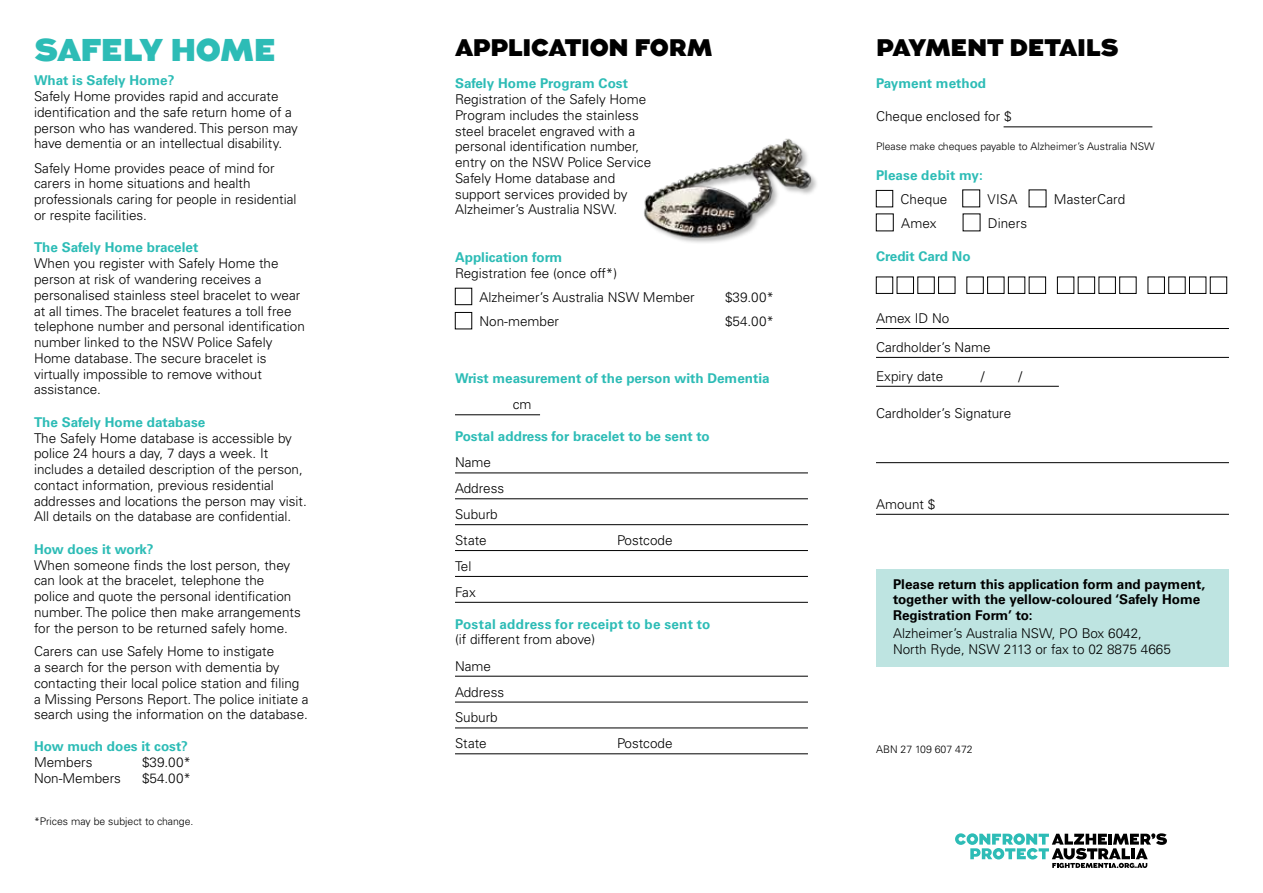
<style>
.page{position:relative;width:1263px;height:893px;background:#fff}
.page>*{position:absolute;margin:0;border:0;box-sizing:border-box;transform-origin:0 0}
.t1{font:900 31.5px "Augustus";letter-spacing:-.02em;color:#2dbcb6}
.t2{font:900 24px "Augustus";letter-spacing:-.015em;color:#000}
.t3{font:300 13.5px/15.8px "Univers";color:#000}
.t4{font:700 13.5px "Univers";color:#2dbcb6}
.t5{font:700 13.5px/15.8px "Univers";color:#000}
.t6{font:700 13.5px "Univers";letter-spacing:.02em;color:#2dbcb6}
.t7{font:300 10.5px "Univers";color:#000}
</style>
<div class="page">
<div style="left:876px;top:569px;width:353px;height:97px;background:#bee4e1"></div>
<svg style="left:955px;top:833px;width:212px;height:35px"></svg>
<hr style="left:455px;top:414px;width:85px;height:1px;background:#000">
<hr style="left:455px;top:473px;width:353px;height:1px;background:#000">
<hr style="left:455px;top:498px;width:353px;height:1px;background:#000">
<hr style="left:455px;top:524px;width:353px;height:1px;background:#000">
<hr style="left:455px;top:550px;width:353px;height:1px;background:#000">
<hr style="left:455px;top:576px;width:353px;height:1px;background:#000">
<hr style="left:455px;top:602px;width:353px;height:1px;background:#000">
<hr style="left:455px;top:676px;width:353px;height:1px;background:#000">
<hr style="left:455px;top:702px;width:353px;height:1px;background:#000">
<hr style="left:455px;top:728px;width:353px;height:1px;background:#000">
<hr style="left:455px;top:753px;width:353px;height:1px;background:#000">
<div style="left:455px;top:288px;width:17px;height:17px;border:1px solid #000"></div>
<div style="left:455px;top:312px;width:17px;height:17px;border:1px solid #000"></div>
<hr style="left:1003px;top:127px;width:149px;height:1px;background:#000">
<hr style="left:876px;top:328px;width:353px;height:1px;background:#000">
<hr style="left:876px;top:357px;width:353px;height:1px;background:#000">
<hr style="left:876px;top:386px;width:183px;height:1px;background:#000">
<hr style="left:876px;top:462px;width:353px;height:1px;background:#000">
<hr style="left:876px;top:514px;width:353px;height:1px;background:#000">
<div style="left:876px;top:190px;width:17px;height:17px;border:1px solid #000"></div>
<div style="left:962px;top:190px;width:18px;height:17px;border:1px solid #000"></div>
<div style="left:876px;top:277px;width:17px;height:17px;border:1px solid #000"></div>
<div style="left:897px;top:277px;width:17px;height:17px;border:1px solid #000"></div>
<div style="left:938px;top:277px;width:17px;height:17px;border:1px solid #000"></div>
<div style="left:987px;top:277px;width:17px;height:17px;border:1px solid #000"></div>
<div style="left:1008px;top:277px;width:17px;height:17px;border:1px solid #000"></div>
<div style="left:1029px;top:277px;width:17px;height:17px;border:1px solid #000"></div>
<div style="left:1057px;top:277px;width:17px;height:17px;border:1px solid #000"></div>
<div style="left:1078px;top:277px;width:17px;height:17px;border:1px solid #000"></div>
<div style="left:1099px;top:277px;width:17px;height:17px;border:1px solid #000"></div>
<div style="left:1119px;top:277px;width:17px;height:17px;border:1px solid #000"></div>
<div style="left:1148px;top:277px;width:17px;height:17px;border:1px solid #000"></div>
<div style="left:1168px;top:277px;width:17px;height:17px;border:1px solid #000"></div>
<div style="left:1189px;top:277px;width:17px;height:17px;border:1px solid #000"></div>
<div style="left:1210px;top:277px;width:17px;height:17px;border:1px solid #000"></div>
<img style="left:644px;top:138px;width:173px;height:105px">
<h1 class="t1" style="left:34px;top:32px;width:244px">SAFELY HOME</h1>
<p class="t4" style="left:34px;top:73px;width:142px">What is Safely Home?</p>
<p class="t3" style="left:34px;top:89px;width:265px">Safely Home provides rapid and accurate identification and the safe return home of a person who has wandered. This person may have dementia or an intellectual disability.</p>
<p class="t3" style="left:34px;top:160px;width:264px">Safely Home provides peace of mind for carers in home situations and health professionals caring for people in residential or respite facilities.</p>
<p class="t4" style="left:34px;top:240px;width:166px">The Safely Home bracelet</p>
<p class="t3" style="left:34px;top:256px;width:272px">When you register with Safely Home the person at risk of wandering receives a personalised stainless steel bracelet to wear at all times. The bracelet features a toll free telephone number and personal identification number linked to the NSW Police Safely Home database. The secure bracelet is virtually impossible to remove without assistance.</p>
<p class="t4" style="left:34px;top:414px;width:173px">The Safely Home database</p>
<p class="t3" style="left:34px;top:430px;width:274px">The Safely Home database is accessible by police 24 hours a day, 7 days a week. It includes a detailed description of the person, contact information, previous residential addresses and locations the person may visit.<br>All details on the database are confidential.</p>
<p class="t4" style="left:34px;top:541px;width:121px">How does it work?</p>
<p class="t3" style="left:34px;top:557px;width:268px">When someone finds the lost person, they can look at the bracelet, telephone the police and quote the personal identification number. The police then make arrangements for the person to be returned safely home.</p>
<p class="t3" style="left:34px;top:644px;width:276px">Carers can use Safely Home to instigate<br>a search for the person with dementia by contacting their local police station and filing a Missing Persons Report. The police initiate a search using the information on the database.</p>
<p class="t4" style="left:34px;top:738px;width:155px">How much does it cost?</p>
<p class="t3" style="left:34px;top:754px;width:60px">Members</p>
<p class="t3" style="left:142px;top:754px;width:51px">$39.00*</p>
<p class="t3" style="left:34px;top:770px;width:89px">Non-Members</p>
<p class="t3" style="left:142px;top:770px;width:51px">$54.00*</p>
<p class="t7" style="left:34px;top:815px;width:161px">*Prices may be subject to change.</p>
<h2 class="t2" style="left:455px;top:34px;width:259px">APPLICATION FORM</h2>
<p class="t4" style="left:455px;top:76px;width:174px">Safely Home Program Cost</p>
<p class="t3" style="left:455px;top:91px;width:198px">Registration of the Safely Home<br>Program includes the stainless steel bracelet engraved with a personal identification number, entry on the NSW Police Service<br>Safely Home database and support services provided by<br>Alzheimer’s Australia NSW.</p>
<p class="t4" style="left:455px;top:249px;width:109px">Application form</p>
<p class="t3" style="left:479px;top:261px;width:217px;line-height:24.2px;text-indent:-25px">Registration fee (once off*)<br>Alzheimer’s Australia NSW Member</p>
<p class="t3" style="left:725px;top:289px;width:51px">$39.00*</p>
<p class="t3" style="left:479px;top:314px;width:81px">Non-member</p>
<p class="t3" style="left:725px;top:314px;width:51px">$54.00*</p>
<p class="t4" style="left:455px;top:370px;width:316px">Wrist measurement of the person with Dementia</p>
<p class="t3" style="left:513px;top:397px;width:20px">cm</p>
<p class="t4" style="left:455px;top:428px;width:256px">Postal address for bracelet to be sent to</p>
<p class="t3" style="left:455px;top:450px;width:51px;line-height:26px">Name<br>Address<br>Suburb<br>State</p>
<p class="t3" style="left:617px;top:532px;width:57px">Postcode</p>
<p class="t3" style="left:455px;top:553px;width:22px;line-height:26px">Tel<br>Fax</p>
<p class="t6" style="left:455px;top:616px;width:257px">Postal address for receipt to be sent to</p>
<p class="t3" style="left:455px;top:627px;width:142px;line-height:26px">(if different from above)<br>Name<br>Address<br>Suburb<br>State</p>
<p class="t3" style="left:617px;top:736px;width:57px">Postcode</p>
<h2 class="t2" style="left:876px;top:34px;width:244px">PAYMENT DETAILS</h2>
<p class="t4" style="left:876px;top:75px;width:112px">Payment method</p>
<p class="t3" style="left:876px;top:109px;width:137px">Cheque enclosed for $</p>
<p class="t7" style="left:876px;top:140px;width:280px">Please make cheques payable to Alzheimer’s Australia NSW</p>
<p class="t4" style="left:876px;top:167px;width:109px">Please debit my:</p>
<p class="t3" style="left:900px;top:192px;width:48px">Cheque</p>
<p class="t3" style="left:987px;top:192px;width:32px">VISA</p>
<p class="t3" style="left:1054px;top:192px;width:73px">MasterCard</p>
<p class="t3" style="left:901px;top:216px;width:37px">Amex</p>
<p class="t3" style="left:988px;top:216px;width:41px">Diners</p>
<p class="t4" style="left:876px;top:248px;width:96px">Credit Card No</p>
<p class="t3" style="left:876px;top:304px;width:116px;line-height:29px">Amex ID No<br>Cardholder’s Name<br>Expiry date</p>
<p class="t3" style="left:981px;top:368px;width:5px">/</p>
<p class="t3" style="left:1018px;top:368px;width:5px">/</p>
<p class="t3" style="left:876px;top:405px;width:137px">Cardholder’s Signature</p>
<p class="t3" style="left:876px;top:496px;width:61px">Amount $</p>
<p class="t5" style="left:893px;top:576px;width:314px">Please return this application form and payment, together with the yellow-coloured ‘Safely Home<br>Registration Form’ to:</p>
<p class="t3" style="left:893px;top:625px;width:279px">Alzheimer’s Australia NSW, PO Box 6042,<br>North Ryde, NSW 2113 or fax to 02 8875 4665</p>
<p class="t7" style="left:876px;top:743px;width:98px">ABN 27 109 607 472</p>
</div>
